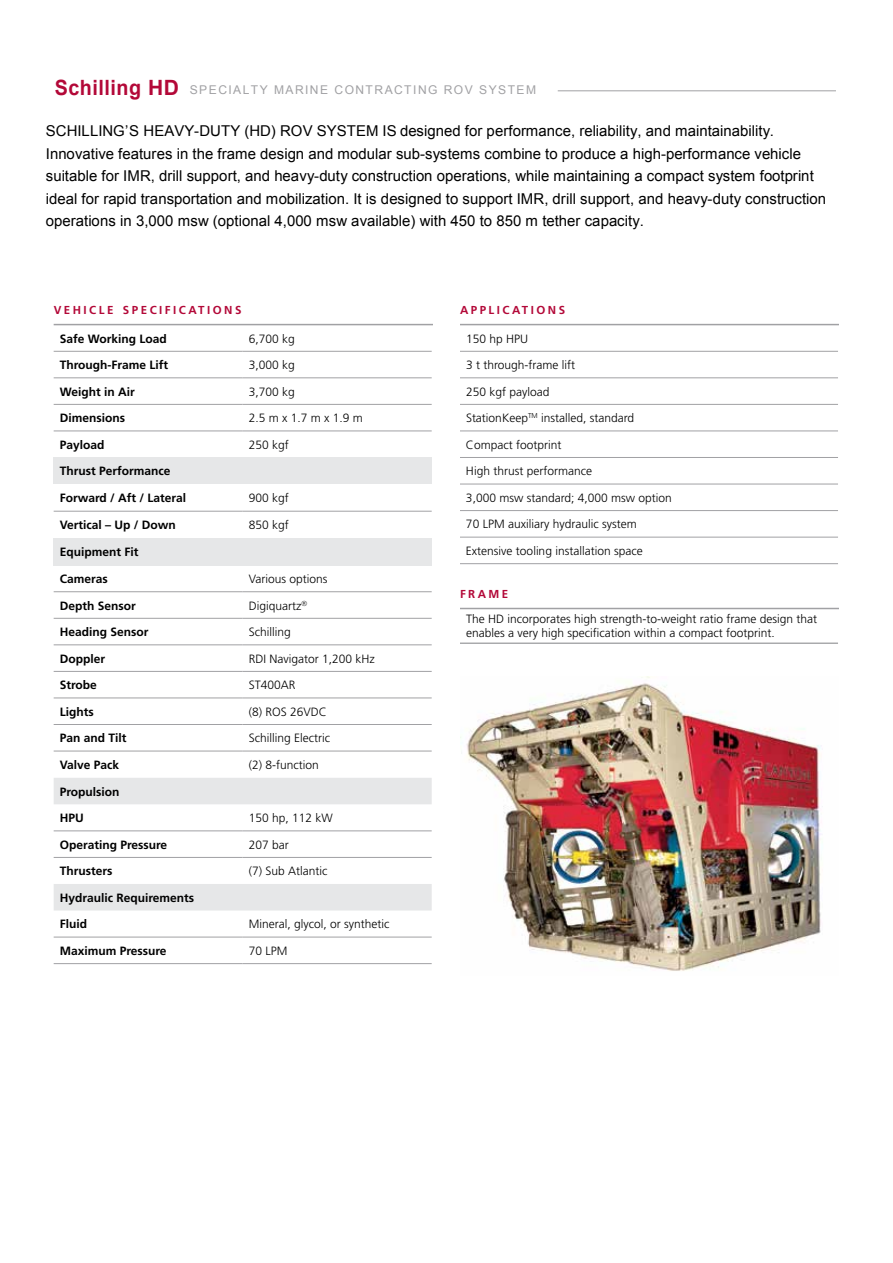
<style>
.page{position:relative;width:893px;height:1263px;background:#fff}
.page>*{position:absolute;margin:0;border:0;box-sizing:border-box;transform-origin:0 0}
.t1{font:15px/22.5px "Arial";color:#000}
.t2{font:300 12px/14.4px "Frutiger";color:#000}
.t3{font:700 12px "Frutiger";color:#000}
.t4{font:12px "Arial";letter-spacing:.12em;color:#a1a1a4}
.t5{font:700 12px "Frutiger LT Std";color:#000}
.t6{font:700 11.55px "Frutiger";letter-spacing:.215em;color:#b30838}
.s1{font-weight:700;font-size:21px;color:#b30838}
</style>
<div class="page">
<hr style="left:460px;top:351px;width:378px;height:1px;background:#a1a1a4">
<hr style="left:460px;top:378px;width:378px;height:1px;background:#a1a1a4">
<hr style="left:460px;top:404px;width:378px;height:1px;background:#a1a1a4">
<hr style="left:460px;top:431px;width:378px;height:1px;background:#a1a1a4">
<hr style="left:460px;top:457px;width:378px;height:1px;background:#a1a1a4">
<hr style="left:460px;top:484px;width:378px;height:1px;background:#a1a1a4">
<hr style="left:460px;top:510px;width:378px;height:1px;background:#a1a1a4">
<hr style="left:460px;top:537px;width:378px;height:1px;background:#a1a1a4">
<hr style="left:460px;top:563px;width:378px;height:1px;background:#a1a1a4">
<hr style="left:558px;top:90px;width:278px;height:1px;background:#a1a1a4">
<hr style="left:460px;top:324px;width:379px;height:1px;background:#a1a1a4">
<div style="left:54px;top:538px;width:378px;height:27px;background:#e6e7e8"></div>
<hr style="left:54px;top:511px;width:189px;height:1px;background:#a1a1a4">
<hr style="left:243px;top:511px;width:189px;height:1px;background:#a1a1a4">
<div style="left:54px;top:457px;width:378px;height:27px;background:#e6e7e8"></div>
<hr style="left:54px;top:351px;width:189px;height:1px;background:#a1a1a4">
<hr style="left:243px;top:351px;width:189px;height:1px;background:#a1a1a4">
<hr style="left:54px;top:378px;width:189px;height:1px;background:#a1a1a4">
<hr style="left:243px;top:378px;width:189px;height:1px;background:#a1a1a4">
<hr style="left:54px;top:404px;width:189px;height:1px;background:#a1a1a4">
<hr style="left:243px;top:404px;width:189px;height:1px;background:#a1a1a4">
<hr style="left:54px;top:431px;width:189px;height:1px;background:#a1a1a4">
<hr style="left:243px;top:431px;width:189px;height:1px;background:#a1a1a4">
<hr style="left:54px;top:591px;width:189px;height:1px;background:#a1a1a4">
<hr style="left:243px;top:591px;width:189px;height:1px;background:#a1a1a4">
<hr style="left:54px;top:618px;width:189px;height:1px;background:#a1a1a4">
<hr style="left:243px;top:618px;width:189px;height:1px;background:#a1a1a4">
<hr style="left:54px;top:645px;width:189px;height:1px;background:#a1a1a4">
<hr style="left:243px;top:645px;width:189px;height:1px;background:#a1a1a4">
<hr style="left:54px;top:671px;width:189px;height:1px;background:#a1a1a4">
<hr style="left:243px;top:671px;width:189px;height:1px;background:#a1a1a4">
<hr style="left:54px;top:698px;width:189px;height:1px;background:#a1a1a4">
<hr style="left:243px;top:698px;width:189px;height:1px;background:#a1a1a4">
<hr style="left:54px;top:724px;width:189px;height:1px;background:#a1a1a4">
<hr style="left:243px;top:724px;width:189px;height:1px;background:#a1a1a4">
<hr style="left:54px;top:751px;width:189px;height:1px;background:#a1a1a4">
<hr style="left:243px;top:751px;width:189px;height:1px;background:#a1a1a4">
<svg style="left:54px;top:778px;width:378px;height:132px"></svg>
<hr style="left:54px;top:831px;width:189px;height:1px;background:#a1a1a4">
<hr style="left:243px;top:831px;width:189px;height:1px;background:#a1a1a4">
<hr style="left:54px;top:857px;width:189px;height:1px;background:#a1a1a4">
<hr style="left:243px;top:857px;width:189px;height:1px;background:#a1a1a4">
<hr style="left:54px;top:937px;width:189px;height:1px;background:#a1a1a4">
<hr style="left:243px;top:937px;width:189px;height:1px;background:#a1a1a4">
<hr style="left:54px;top:963px;width:189px;height:1px;background:#a1a1a4">
<hr style="left:243px;top:963px;width:189px;height:1px;background:#a1a1a4">
<hr style="left:54px;top:324px;width:379px;height:1px;background:#a1a1a4">
<hr style="left:460px;top:643px;width:378px;height:1px;background:#808285">
<hr style="left:460px;top:608px;width:379px;height:1px;background:#a1a1a4">
<img style="left:460px;top:677px;width:363px;height:294px">
<p class="t4" style="left:55px;top:82px;width:483px"><span class="s1">Schilling HD</span> SPECIALTY MARINE CONTRACTING ROV SYSTEM</p>
<p class="t1" style="left:46px;top:120px;width:782px">SCHILLING’S HEAVY-DUTY (HD) ROV SYSTEM IS designed for performance, reliability, and maintainability.<br>Innovative features in the frame design and modular sub-systems combine to produce a high-performance vehicle suitable for IMR, drill support, and heavy-duty construction operations, while maintaining a compact system footprint ideal for rapid transportation and mobilization. It is designed to support IMR, drill support, and heavy-duty construction operations in 3,000 msw (optional 4,000 msw available) with 450 to 850 m tether capacity.</p>
<p class="t6" style="left:54px;top:303px;width:189px">VEHICLE SPECIFICATIONS</p>
<p class="t3" style="left:60px;top:331px;width:109px">Safe Working Load</p>
<p class="t2" style="left:249px;top:331px;width:48px">6,700 kg</p>
<p class="t3" style="left:60px;top:358px;width:110px">Through-Frame Lift</p>
<p class="t2" style="left:249px;top:358px;width:48px">3,000 kg</p>
<p class="t3" style="left:60px;top:384px;width:77px">Weight in Air</p>
<p class="t2" style="left:249px;top:384px;width:48px">3,700 kg</p>
<p class="t3" style="left:60px;top:411px;width:67px">Dimensions</p>
<p class="t2" style="left:249px;top:411px;width:116px">2.5 m x 1.7 m x 1.9 m</p>
<p class="t3" style="left:60px;top:437px;width:46px">Payload</p>
<p class="t2" style="left:249px;top:437px;width:42px">250 kgf</p>
<p class="t3" style="left:60px;top:464px;width:112px">Thrust Performance</p>
<p class="t3" style="left:60px;top:491px;width:128px">Forward / Aft / Lateral</p>
<p class="t2" style="left:249px;top:491px;width:42px">900 kgf</p>
<p class="t3" style="left:60px;top:518px;width:118px">Vertical – Up / Down</p>
<p class="t2" style="left:249px;top:518px;width:42px">850 kgf</p>
<p class="t3" style="left:60px;top:545px;width:80px">Equipment Fit</p>
<p class="t3" style="left:60px;top:572px;width:50px">Cameras</p>
<p class="t2" style="left:249px;top:572px;width:80px">Various options</p>
<p class="t3" style="left:60px;top:598px;width:78px">Depth Sensor</p>
<p class="t2" style="left:249px;top:598px;width:60px">Digiquartz<sup>®</sup></p>
<p class="t3" style="left:60px;top:625px;width:90px">Heading Sensor</p>
<p class="t2" style="left:249px;top:625px;width:43px">Schilling</p>
<p class="t3" style="left:60px;top:651px;width:47px">Doppler</p>
<p class="t2" style="left:249px;top:651px;width:128px">RDI Navigator 1,200 kHz</p>
<p class="t3" style="left:60px;top:678px;width:39px">Strobe</p>
<p class="t2" style="left:249px;top:678px;width:48px">ST400AR</p>
<p class="t3" style="left:60px;top:704px;width:35px">Lights</p>
<p class="t2" style="left:249px;top:704px;width:80px">(8) ROS 26VDC</p>
<p class="t5" style="left:60px;top:731px;width:68px">Pan and Tilt</p>
<p class="t2" style="left:249px;top:731px;width:83px">Schilling Electric</p>
<p class="t5" style="left:60px;top:757px;width:61px">Valve Pack</p>
<p class="t2" style="left:249px;top:758px;width:72px">(2) 8-function</p>
<p class="t3" style="left:60px;top:784px;width:61px">Propulsion</p>
<p class="t3" style="left:60px;top:811px;width:25px">HPU</p>
<p class="t2" style="left:249px;top:811px;width:86px">150 hp, 112 kW</p>
<p class="t3" style="left:60px;top:837px;width:109px">Operating Pressure</p>
<p class="t2" style="left:249px;top:837px;width:42px">207 bar</p>
<p class="t3" style="left:60px;top:864px;width:54px">Thrusters</p>
<p class="t2" style="left:249px;top:864px;width:80px">(7) Sub Atlantic</p>
<p class="t3" style="left:60px;top:890px;width:136px">Hydraulic Requirements</p>
<p class="t3" style="left:60px;top:917px;width:29px">Fluid</p>
<p class="t2" style="left:249px;top:917px;width:142px">Mineral, glycol, or synthetic</p>
<p class="t5" style="left:60px;top:944px;width:108px">Maximum Pressure</p>
<p class="t2" style="left:249px;top:944px;width:40px">70 LPM</p>
<p class="t6" style="left:460px;top:303px;width:107px">APPLICATIONS</p>
<p class="t2" style="left:466px;top:331px;width:64px">150 hp HPU</p>
<p class="t2" style="left:466px;top:358px;width:111px">3 t through-frame lift</p>
<p class="t2" style="left:466px;top:384px;width:85px">250 kgf payload</p>
<p class="t2" style="left:466px;top:411px;width:170px">StationKeep<sup>TM</sup> installed, standard</p>
<p class="t2" style="left:466px;top:437px;width:97px">Compact footprint</p>
<p class="t2" style="left:466px;top:464px;width:128px">High thrust performance</p>
<p class="t2" style="left:466px;top:491px;width:207px">3,000 msw standard; 4,000 msw option</p>
<p class="t2" style="left:466px;top:517px;width:172px">70 LPM auxiliary hydraulic system</p>
<p class="t2" style="left:466px;top:544px;width:178px">Extensive tooling installation space</p>
<p class="t6" style="left:460px;top:587px;width:50px">FRAME</p>
<p class="t2" style="left:466px;top:612px;width:353px">The HD incorporates high strength-to-weight ratio frame design that enables a very high specification within a compact footprint.</p>
</div>
